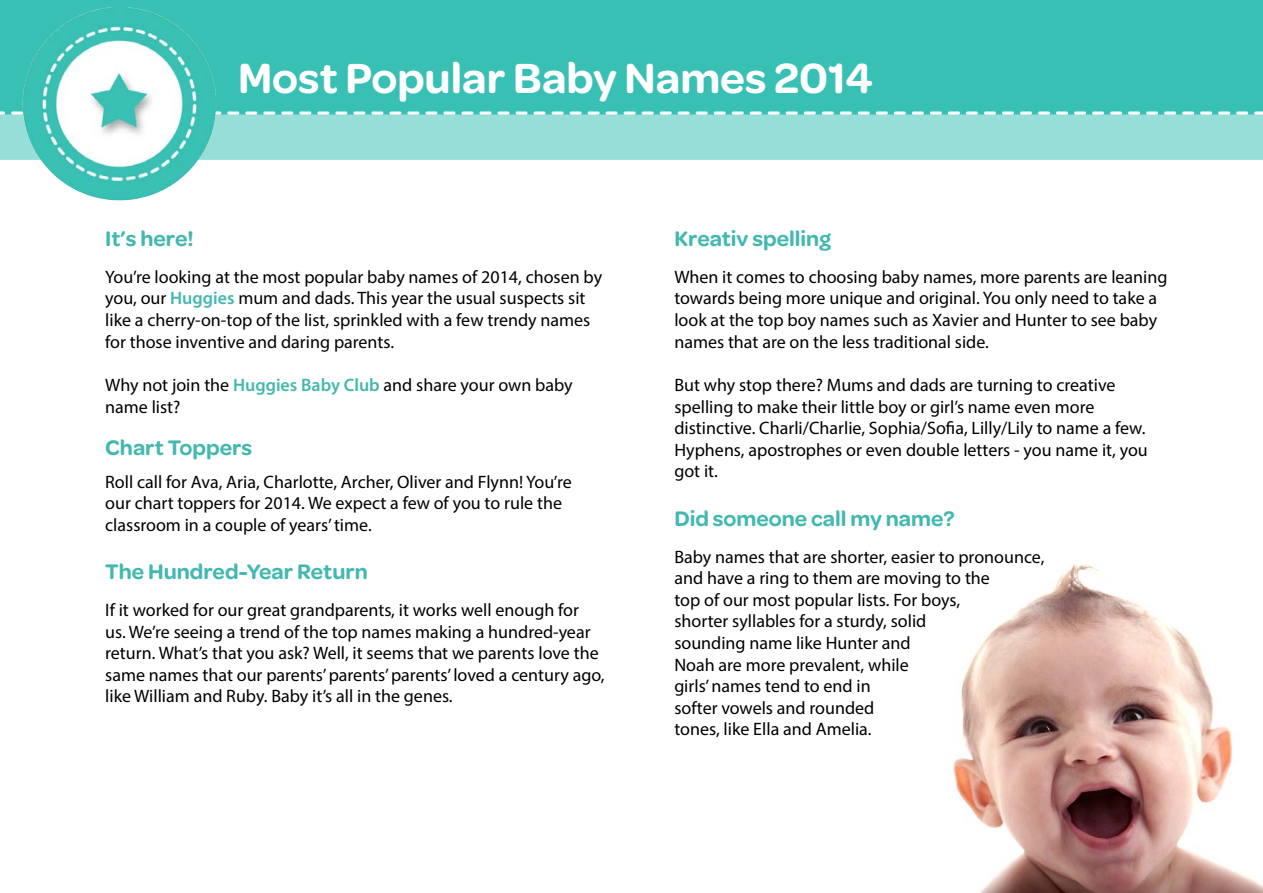
<style>
.page{position:relative;width:1263px;height:893px;background:#fff}
.page>*{position:absolute;margin:0;border:0;box-sizing:border-box;transform-origin:0 0}
.t1{font:600 45px "Omnes";color:#fff}
.t2{font:600 22.5px "Omnes";color:#43b8b0}
.t3{font:18px/21.6px "Myriad Pro";color:#000}
.s1{font-weight:600;color:#43b8b0}
</style>
<div class="page">
<img style="left:0;top:0;width:1263px;height:160px">
<img style="left:953px;top:564px;width:310px;height:329px">
<img style="left:23px;top:8px;width:194px;height:193px">
<h1 class="t1" style="left:238px;top:46px;width:636px">Most Popular Baby Names 2014</h1>
<p class="t2" style="left:105px;top:223px;width:90px">It’s here!</p>
<p class="t3" style="left:105px;top:266px;width:498px">You’re looking at the most popular baby names of 2014, chosen by you, our <span class="s1">Huggies</span> mum and dads. This year the usual suspects sit like a cherry-on-top of the list, sprinkled with a few trendy names for those inventive and daring parents.</p>
<p class="t3" style="left:105px;top:374px;width:469px">Why not join the <span class="s1">Huggies Baby Club</span> and share your own baby name list?</p>
<p class="t2" style="left:105px;top:431px;width:148px">Chart Toppers</p>
<p class="t3" style="left:105px;top:470px;width:468px">Roll call for Ava, Aria, Charlotte, Archer, Oliver and Flynn! You’re our chart toppers for 2014. We expect a few of you to rule the classroom in a couple of years’ time.</p>
<p class="t2" style="left:105px;top:556px;width:264px">The Hundred-Year Return</p>
<p class="t3" style="left:105px;top:599px;width:501px">If it worked for our great grandparents, it works well enough for<br>us. We’re seeing a trend of the top names making a hundred-year return. What’s that you ask? Well, it seems that we parents love the same names that our parents’ parents’ parents’ loved a century ago, like William and Ruby. Baby it’s all in the genes.</p>
<p class="t2" style="left:674px;top:223px;width:158px">Kreativ spelling</p>
<p class="t3" style="left:674px;top:266px;width:495px">When it comes to choosing baby names, more parents are leaning towards being more unique and original. You only need to take a look at the top boy names such as Xavier and Hunter to see baby names that are on the less traditional side.</p>
<p class="t3" style="left:674px;top:374px;width:475px">But why stop there? Mums and dads are turning to creative spelling to make their little boy or girl’s name even more distinctive. Charli/Charlie, Sophia/Sofia, Lilly/Lily to name a few.<br>Hyphens, apostrophes or even double letters - you name it, you got it.</p>
<p class="t2" style="left:674px;top:502px;width:282px">Did someone call my name?</p>
<p class="t3" style="left:674px;top:545px;width:372px">Baby names that are shorter, easier to pronounce, and have a ring to them are moving to the<br>top of our most popular lists. For boys,<br>shorter syllables for a sturdy, solid<br>sounding name like Hunter and<br>Noah are more prevalent, while<br>girls’ names tend to end in<br>softer vowels and rounded<br>tones, like Ella and Amelia.</p>
</div>
